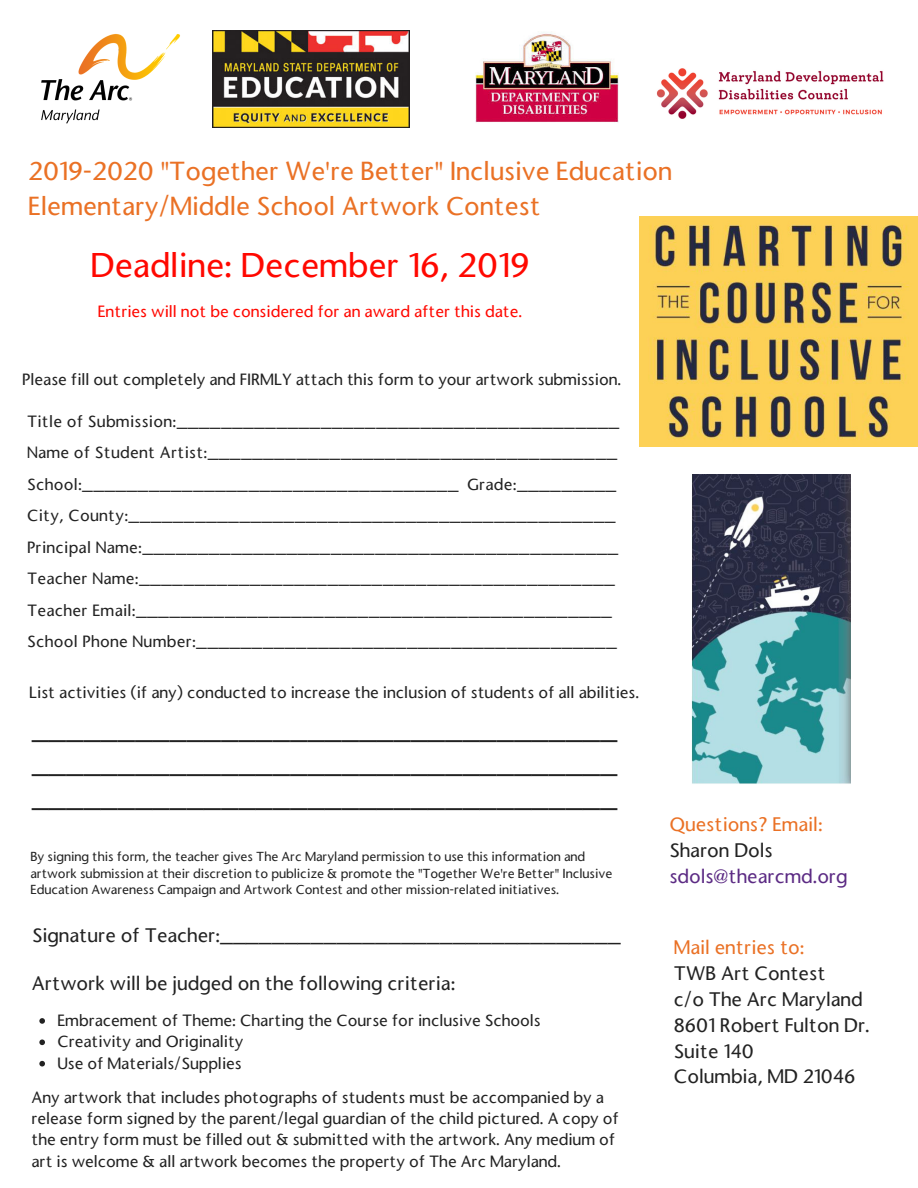
<style>
.page{position:relative;width:918px;height:1188px;background:#fff}
.page>*{position:absolute;margin:0;border:0;box-sizing:border-box;transform-origin:0 0}
.t1{font:500 32.7px "Stone Sans";color:#ff0800}
.t2{font:500 24.9px/33.8px "Stone Sans";color:#222;text-align:justify}
.t3{font:500 24.9px "Stone Sans";color:#ea7125}
.t4{font:500 18.75px/25.8px "Stone Sans";color:#222}
.t5{font:500 18.75px "Stone Sans";color:#ea7125}
.t6{font:500 18.75px "Stone Sans";color:#5c2b84}
.t7{font:500 15.6px/21.3px "Stone Sans";color:#222}
.t8{font:500 15.6px/31.5px "Stone Sans";letter-spacing:.02em;color:#222}
.t9{font:500 15.6px "Stone Sans";color:#ff0800}
.t10{font:500 12.45px/16.8px "Stone Sans";color:#222}
</style>
<div class="page">
<img style="left:692px;top:475px;width:158px;height:309px">
<img style="left:639px;top:216px;width:279px;height:231px">
<svg style="left:39px;top:1018px;width:6px;height:6px"></svg>
<svg style="left:39px;top:1040px;width:6px;height:5px"></svg>
<svg style="left:39px;top:1061px;width:6px;height:5px"></svg>
<img style="left:41px;top:34px;width:139px;height:90px">
<img style="left:476px;top:32px;width:143px;height:91px">
<img style="left:656px;top:68px;width:228px;height:51px">
<img style="left:213px;top:30px;width:197px;height:97px">
<h2 class="t3" style="left:28px;top:155px;width:645px">2019-2020 "Together We're Better" Inclusive Education</h2>
<h2 class="t3" style="left:28px;top:190px;width:514px">Elementary/Middle School Artwork Contest</h2>
<h1 class="t1" style="left:91px;top:244px;width:440px">Deadline: December 16, 2019</h1>
<p class="t9" style="left:98px;top:302px;width:426px">Entries will not be considered for an award after this date.</p>
<p class="t7" style="left:22px;top:369px;width:601px">Please fill out completely and FIRMLY attach this form to your artwork submission.</p>
<p class="t8" style="left:27px;top:405px;width:594px">Title of Submission:________________________________________ Name of Student Artist:_____________________________________ School:__________________________________ Grade:_________ City, County:____________________________________________ Principal Name:___________________________________________ Teacher Name:___________________________________________ Teacher Email:___________________________________________ School Phone Number:______________________________________</p>
<p class="t7" style="left:29px;top:681px;width:612px">List activities (if any) conducted to increase the inclusion of students of all abilities.</p>
<h2 class="t2" style="left:32px;top:713px;width:587px">__________________________________ __________________________________ __________________________________</h2>
<p class="t10" style="left:30px;top:848px;width:583px">By signing this form, the teacher gives The Arc Maryland permission to use this information and artwork submission at their discretion to publicize &amp; promote the "Together We're Better" Inclusive<br>Education Awareness Campaign and Artwork Contest and other mission-related initiatives.</p>
<p class="t4" style="left:32px;top:922px;width:590px">Signature of Teacher:_______________________________</p>
<p class="t4" style="left:32px;top:970px;width:425px">Artwork will be judged on the following criteria:</p>
<p class="t7" style="left:57px;top:1010px;width:485px">Embracement of Theme: Charting the Course for inclusive Schools<br>Creativity and Originality<br>Use of Materials/Supplies</p>
<p class="t7" style="left:32px;top:1086px;width:589px">Any artwork that includes photographs of students must be accompanied by a release form signed by the parent/legal guardian of the child pictured. A copy of the entry form must be filled out &amp; submitted with the artwork. Any medium of art is welcome &amp; all artwork becomes the property of The Arc Maryland.</p>
<p class="t5" style="left:669px;top:813px;width:155px">Questions? Email:</p>
<p class="t4" style="left:669px;top:838px;width:105px">Sharon Dols</p>
<p class="t6" style="left:669px;top:864px;width:180px">sdols@thearcmd.org</p>
<p class="t5" style="left:674px;top:935px;width:132px">Mail entries to:</p>
<p class="t4" style="left:674px;top:960px;width:197px">TWB Art Contest<br>c/o The Arc Maryland<br>8601 Robert Fulton Dr.<br>Suite 140<br>Columbia, MD 21046</p>
</div>
